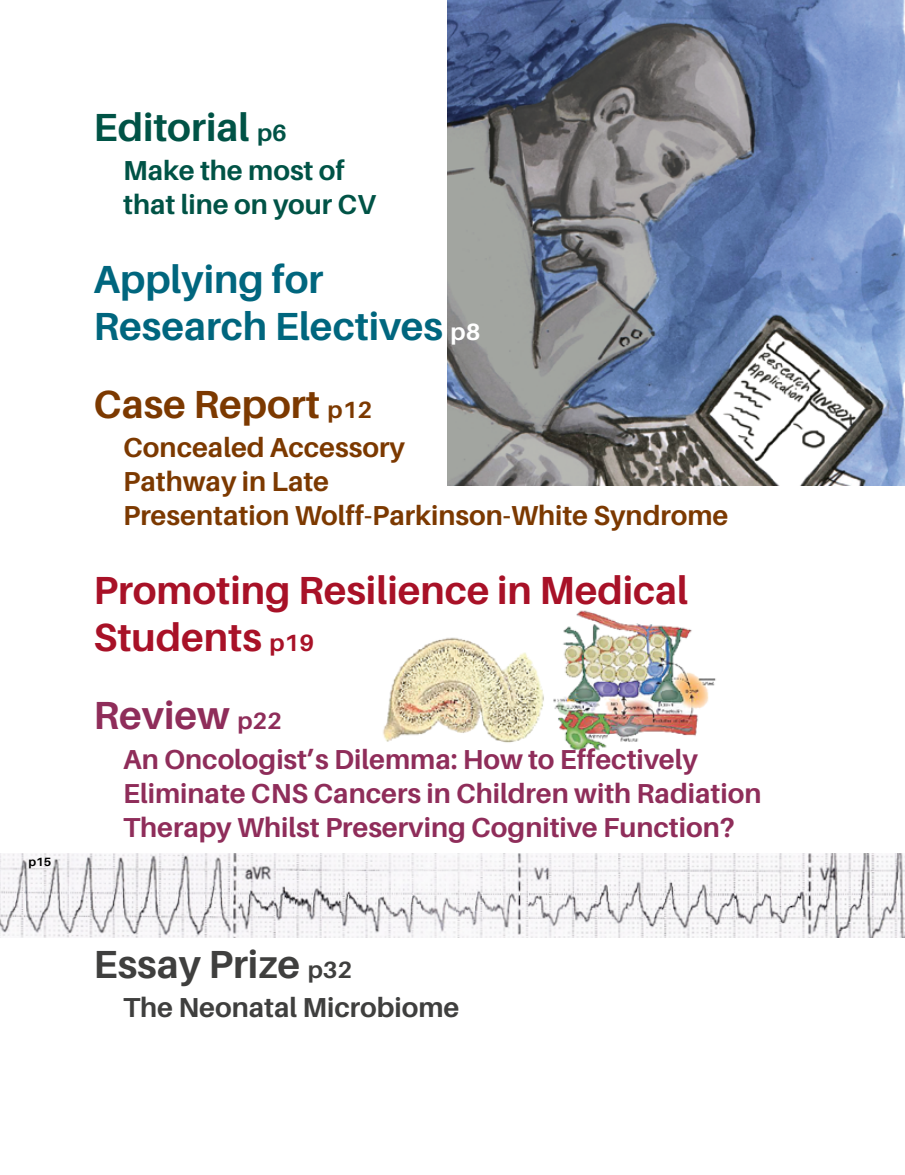
<style>
.page{position:relative;width:905px;height:1175px;background:#fff}
.page>*{position:absolute;margin:0;border:0;box-sizing:border-box;transform-origin:0 0}
.t1{font:700 39.15px/47.1px "Aileron";color:#a81127}
.t2{font:700 39.15px/47.1px "Aileron";color:#00667e}
.t3{font:700 39.15px "Aileron";color:#7c3900}
.t4{font:700 39.15px "Aileron";color:#3f3f3e}
.t5{font:700 39.15px "Aileron";color:#005346}
.t6{font:700 39.15px "Aileron";color:#8f2d5a}
.t7{font:700 27.45px/34px "Aileron";color:#8f2d5a}
.t8{font:700 27.45px/34px "Aileron";color:#7c3900}
.t9{font:700 27.45px/34px "Aileron";color:#005346}
.t10{font:700 27.45px "Aileron";color:#3f3f3e}
.t11{font:700 12px "Aileron";color:#000}
.s1{font-size:23.55px}
.s2{font-size:23.55px;color:#fff}
</style>
<div class="page">
<img style="left:0;top:853px;width:904px;height:85px">
<img style="left:383px;top:637px;width:161px;height:106px">
<img style="left:553px;top:610px;width:163px;height:141px">
<img style="left:447px;top:0;width:457px;height:485px">
<p class="t11" style="left:29px;top:855px;width:24px">p15</p>
<h1 class="t5" style="left:94px;top:105px;width:195px">Editorial <span class="s1">p6</span></h1>
<p class="t9" style="left:123px;top:154px;width:254px">Make the most of that line on your CV</p>
<h1 class="t2" style="left:94px;top:255px;width:388px">Applying for<br>Research Electives <span class="s2">p8</span></h1>
<h1 class="t3" style="left:94px;top:382px;width:280px">Case Report <span class="s1">p12</span></h1>
<p class="t8" style="left:123px;top:431px;width:606px">Concealed Accessory<br>Pathway in Late<br>Presentation Wolff-Parkinson-White Syndrome</p>
<h1 class="t1" style="left:94px;top:567px;width:596px">Promoting Resilience in Medical<br>Students <span class="s1">p19</span></h1>
<h1 class="t6" style="left:94px;top:694px;width:190px">Review <span class="s1">p22</span></h1>
<p class="t7" style="left:123px;top:742px;width:639px">An Oncologist’s Dilemma: How to Effectively<br>Eliminate CNS Cancers in Children with Radiation<br>Therapy Whilst Preserving Cognitive Function?</p>
<h1 class="t4" style="left:94px;top:942px;width:260px">Essay Prize <span class="s1">p32</span></h1>
<p class="t10" style="left:123px;top:992px;width:338px">The Neonatal Microbiome</p>
</div>
